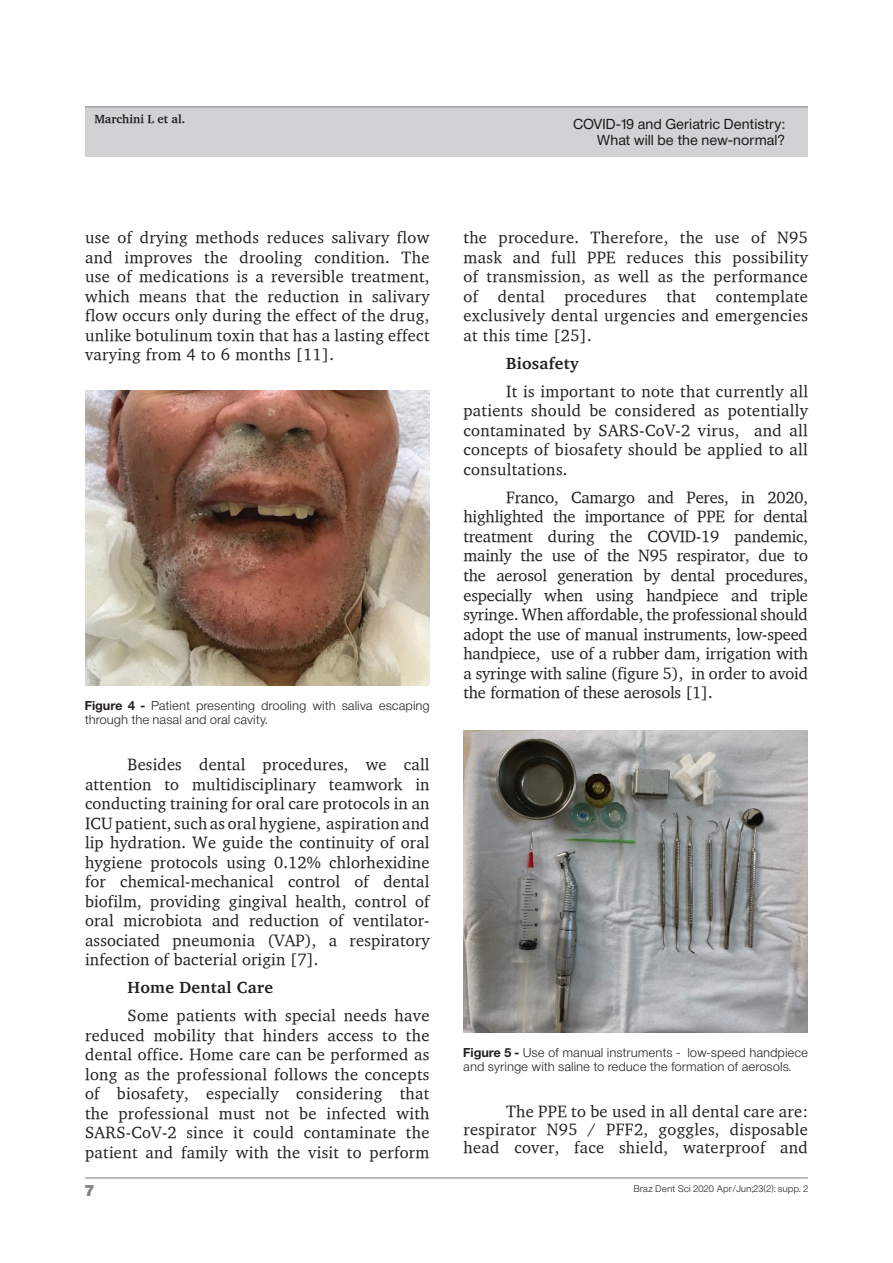
<style>
.page{position:relative;width:893px;height:1263px;background:#fff}
.page>*{position:absolute;margin:0;border:0;box-sizing:border-box;transform-origin:0 0}
.t1{font:16.5px/19.5px "Charter";letter-spacing:.02em;color:#231f20;text-align:justify}
.t2{font:700 16.5px "Charter";letter-spacing:.02em;color:#231f20}
.t3{font:15px "Sh Europa Nr 2 Ultra";color:#808285}
.t4{font:13.5px/16.2px "Sh Europa Nr 2";letter-spacing:.05em;color:#231f20;text-align:right}
.t5{font:12px/14.4px "Sh Europa Nr 2 Light";letter-spacing:.05em;color:#231f20}
.t6{font:700 12px "Charter";color:#231f20}
.t7{font:9px "Sh Europa Nr 2 Light";letter-spacing:.05em;color:#231f20}
.s1{font-family:"Sh Europa Nr 2";font-weight:700}
</style>
<div class="page">
<div style="left:85px;top:107px;width:723px;height:50px;background:#d1d2d4"></div>
<hr style="left:85px;top:106px;width:723px;height:1px;background:#808285">
<hr style="left:85px;top:1177px;width:723px;height:1px;background:#808285">
<img style="left:85px;top:390px;width:344px;height:296px">
<img style="left:463px;top:731px;width:345px;height:302px">
<p class="t6" style="left:94px;top:111px;width:92px">Marchini L et al.</p>
<p class="t4" style="left:573px;top:116px;width:213px">COVID-19 and Geriatric Dentistry:<br>What will be the new-normal?</p>
<p class="t1" style="left:85px;top:228px;width:346px">use of drying methods reduces salivary flow and improves the drooling condition. The use of medications is a reversible treatment, which means that the reduction in salivary flow occurs only during the effect of the drug, unlike botulinum toxin that has a lasting effect varying from 4 to 6 months [11].</p>
<p class="t1" style="left:463px;top:228px;width:346px">the procedure. Therefore, the use of N95 mask and full PPE reduces this possibility of transmission, as well as the performance of dental procedures that contemplate exclusively dental urgencies and emergencies at this time [25].</p>
<p class="t2" style="left:506px;top:349px;width:74px">Biosafety</p>
<p class="t1" style="left:463px;top:381px;width:346px;text-indent:43px">It is important to note that currently all patients should be considered as potentially contaminated by SARS-CoV-2 virus, and all concepts of biosafety should be applied to all consultations.</p>
<p class="t1" style="left:463px;top:487px;width:346px;text-indent:43px">Franco, Camargo and Peres, in 2020, highlighted the importance of PPE for dental treatment during the COVID-19 pandemic, mainly the use of the N95 respirator, due to the aerosol generation by dental procedures, especially when using handpiece and triple syringe. When affordable, the professional should adopt the use of manual instruments, low-speed handpiece, use of a rubber dam, irrigation with a syringe with saline (figure 5), in order to avoid the formation of these aerosols [1].</p>
<p class="t5" style="left:85px;top:698px;width:346px"><span class="s1">Figure 4 -</span> Patient presenting drooling with saliva escaping through the nasal and oral cavity.</p>
<p class="t1" style="left:85px;top:755px;width:346px;text-indent:43px">Besides dental procedures, we call attention to multidisciplinary teamwork in conducting training for oral care protocols in an ICU patient, such as oral hygiene, aspiration and lip hydration. We guide the continuity of oral hygiene protocols using 0.12% chlorhexidine for chemical-mechanical control of dental biofilm, providing gingival health, control of oral microbiota and reduction of ventilator&shy;associated pneumonia (VAP), a respiratory infection of bacterial origin [7].</p>
<p class="t2" style="left:128px;top:973px;width:147px">Home Dental Care</p>
<p class="t1" style="left:85px;top:1006px;width:346px;text-indent:43px">Some patients with special needs have reduced mobility that hinders access to the dental office. Home care can be performed as long as the professional follows the concepts of biosafety, especially considering that the professional must not be infected with SARS-CoV-2 since it could contaminate the patient and family with the visit to perform</p>
<p class="t5" style="left:463px;top:1045px;width:346px"><span class="s1">Figure 5 -</span> Use of manual instruments - low-speed handpiece and syringe with saline to reduce the formation of aerosols.</p>
<p class="t1" style="left:463px;top:1102px;width:346px;line-height:18px;text-indent:43px">The PPE to be used in all dental care are: respirator N95 / PFF2, goggles, disposable head cover, face shield, waterproof and</p>
<p class="t3" style="left:85px;top:1182px;width:10px">7</p>
<p class="t7" style="left:634px;top:1183px;width:175px">Braz Dent Sci 2020 Apr/Jun;23(2): supp. 2</p>
</div>
